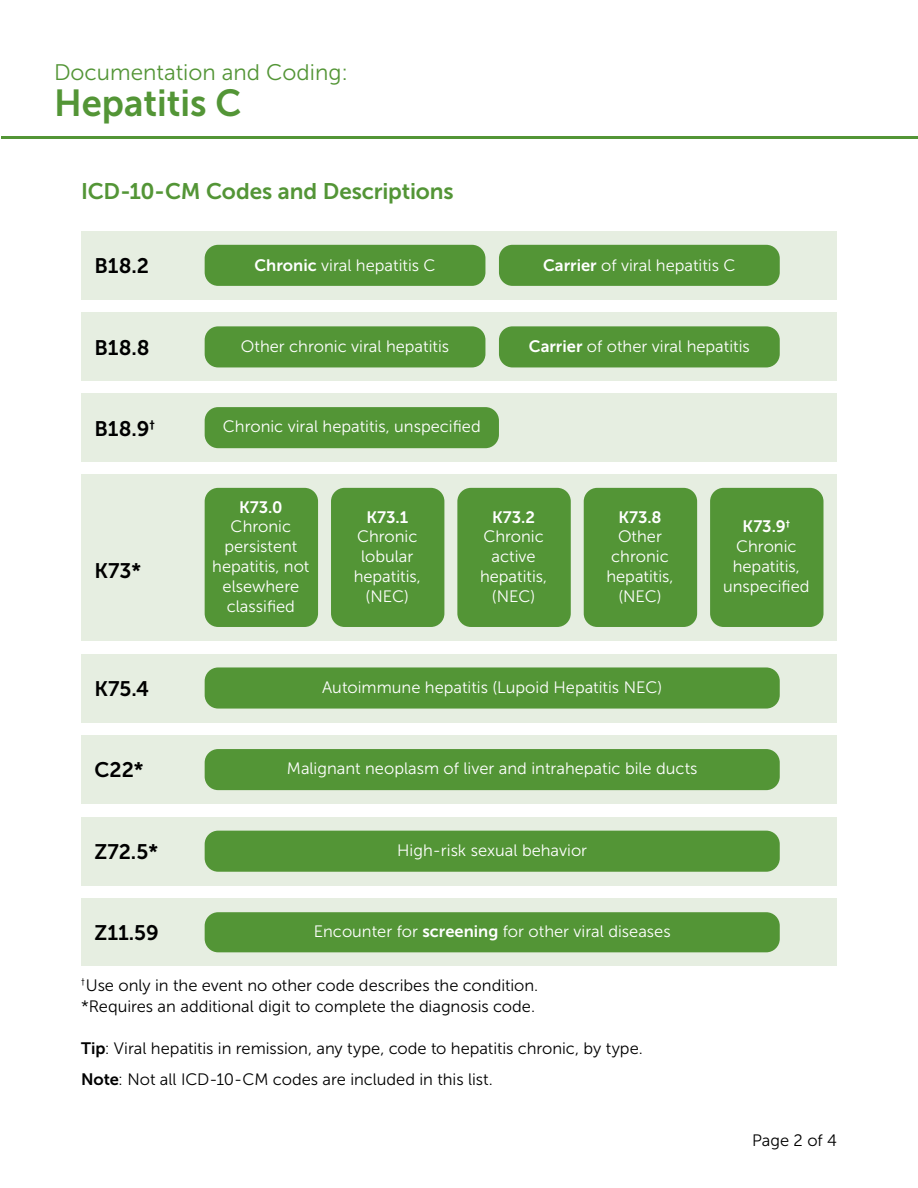
<style>
.page{position:relative;width:918px;height:1188px;background:#fff}
.page>*{position:absolute;margin:0;border:0;box-sizing:border-box;transform-origin:0 0}
.t1{font:37.5px "Museo Sans 700";color:#539536}
.t2{font:22.5px "Museo Sans 700";letter-spacing:-.005em;color:#539536}
.t3{font:22.5px "Museo Sans 300";color:#539536}
.t4{font:21px "Museo Sans 700";color:#000}
.t5{font:16.5px/19.8px "Museo Sans 300";color:#fff;text-align:center}
.t6{font:16.5px/21px "Museo Sans 300";letter-spacing:-.005em;color:#000}
.t7{font:16.5px "Museo Sans 700";color:#fff}
.s1{font-family:"Museo Sans 700"}
</style>
<div class="page">
<hr style="left:1px;top:136px;width:917px;height:3px;background:#539536">
<div style="left:81px;top:654px;width:756px;height:68px;background:#e6eee1"></div>
<div style="left:81px;top:313px;width:756px;height:68px;background:#e6eee1"></div>
<div style="left:81px;top:394px;width:756px;height:68px;background:#e6eee1"></div>
<div style="left:81px;top:817px;width:756px;height:68px;background:#e6eee1"></div>
<div style="left:81px;top:231px;width:756px;height:68px;background:#e6eee1"></div>
<div style="left:81px;top:736px;width:756px;height:68px;background:#e6eee1"></div>
<div style="left:81px;top:474px;width:756px;height:166px;background:#e6eee1"></div>
<div style="left:81px;top:899px;width:756px;height:67px;background:#e6eee1"></div>
<div style="left:205px;top:667px;width:575px;height:42px;background:#539536;border-radius:14px"></div>
<div style="left:205px;top:326px;width:280px;height:41px;background:#539536;border-radius:14px"></div>
<div style="left:205px;top:407px;width:294px;height:41px;background:#539536;border-radius:14px"></div>
<div style="left:205px;top:831px;width:575px;height:41px;background:#539536;border-radius:14px"></div>
<div style="left:205px;top:245px;width:280px;height:41px;background:#539536;border-radius:14px"></div>
<div style="left:205px;top:749px;width:575px;height:41px;background:#539536;border-radius:14px"></div>
<div style="left:205px;top:488px;width:113px;height:139px;background:#539536;border-radius:14px"></div>
<div style="left:331px;top:488px;width:113px;height:139px;background:#539536;border-radius:14px"></div>
<div style="left:584px;top:488px;width:113px;height:139px;background:#539536;border-radius:14px"></div>
<div style="left:710px;top:488px;width:113px;height:139px;background:#539536;border-radius:14px"></div>
<div style="left:457px;top:488px;width:114px;height:139px;background:#539536;border-radius:14px"></div>
<div style="left:205px;top:912px;width:575px;height:40px;background:#539536;border-radius:14px"></div>
<div style="left:499px;top:326px;width:281px;height:41px;background:#539536;border-radius:14px"></div>
<div style="left:499px;top:245px;width:281px;height:41px;background:#539536;border-radius:14px"></div>
<h2 class="t3" style="left:54px;top:60px;width:296px">Documentation and Coding:</h2>
<h1 class="t1" style="left:54px;top:82px;width:189px">Hepatitis C</h1>
<h2 class="t2" style="left:81px;top:178px;width:374px">ICD-10-CM Codes and Descriptions</h2>
<p class="t4" style="left:94px;top:254px;width:56px">B18.2</p>
<p class="t5" style="left:255px;top:255px;width:183px"><span class="s1">Chronic</span> viral hepatitis C</p>
<p class="t4" style="left:94px;top:336px;width:57px">B18.8</p>
<p class="t5" style="left:241px;top:337px;width:210px">Other chronic viral hepatitis</p>
<p class="t4" style="left:94px;top:417px;width:62px">B18.9<sup>†</sup></p>
<p class="t5" style="left:223px;top:417px;width:259px">Chronic viral hepatitis, unspecified</p>
<p class="t5" style="left:543px;top:255px;width:194px"><span class="s1">Carrier</span> of viral hepatitis C</p>
<p class="t5" style="left:529px;top:337px;width:222px"><span class="s1">Carrier</span> of other viral hepatitis</p>
<p class="t4" style="left:94px;top:559px;width:48px">K73*</p>
<p class="t7" style="left:239px;top:498px;width:45px">K73.0</p>
<p class="t5" style="left:212px;top:517px;width:99px">Chronic persistent hepatitis, not elsewhere classified</p>
<p class="t7" style="left:366px;top:508px;width:43px">K73.1</p>
<p class="t5" style="left:354px;top:527px;width:69px">Chronic lobular hepatitis, (NEC)</p>
<p class="t7" style="left:492px;top:508px;width:44px">K73.2</p>
<p class="t5" style="left:480px;top:527px;width:69px">Chronic active hepatitis, (NEC)</p>
<p class="t7" style="left:618px;top:508px;width:45px">K73.8</p>
<p class="t5" style="left:606px;top:527px;width:69px">Other chronic hepatitis, (NEC)</p>
<p class="t4" style="left:94px;top:677px;width:56px">K75.4</p>
<p class="t5" style="left:322px;top:677px;width:342px">Autoimmune hepatitis (Lupoid Hepatitis NEC)</p>
<p class="t4" style="left:94px;top:759px;width:51px">C22*</p>
<p class="t5" style="left:287px;top:759px;width:412px">Malignant neoplasm of liver and intrahepatic bile ducts</p>
<p class="t4" style="left:94px;top:840px;width:65px">Z72.5*</p>
<p class="t5" style="left:397px;top:840px;width:191px">High-risk sexual behavior</p>
<p class="t4" style="left:94px;top:921px;width:66px">Z11.59</p>
<p class="t5" style="left:314px;top:922px;width:358px">Encounter for <span class="s1">screening</span> for other viral diseases</p>
<p class="t6" style="left:81px;top:975px;width:459px"><sup>†</sup>Use only in the event no other code describes the condition. *Requires an additional digit to complete the diagnosis code.</p>
<p class="t6" style="left:81px;top:1032px;width:563px;line-height:31.8px"><span class="s1">Tip</span>: Viral hepatitis in remission, any type, code to hepatitis chronic, by type.<br><span class="s1">Note</span>: Not all ICD-10-CM codes are included in this list.</p>
<p class="t7" style="left:743px;top:518px;width:49px">K73.9<sup>†</sup></p>
<p class="t5" style="left:723px;top:537px;width:88px">Chronic hepatitis, unspecified</p>
<p class="t6" style="left:752px;top:1130px;width:86px">Page 2 of 4</p>
</div>
